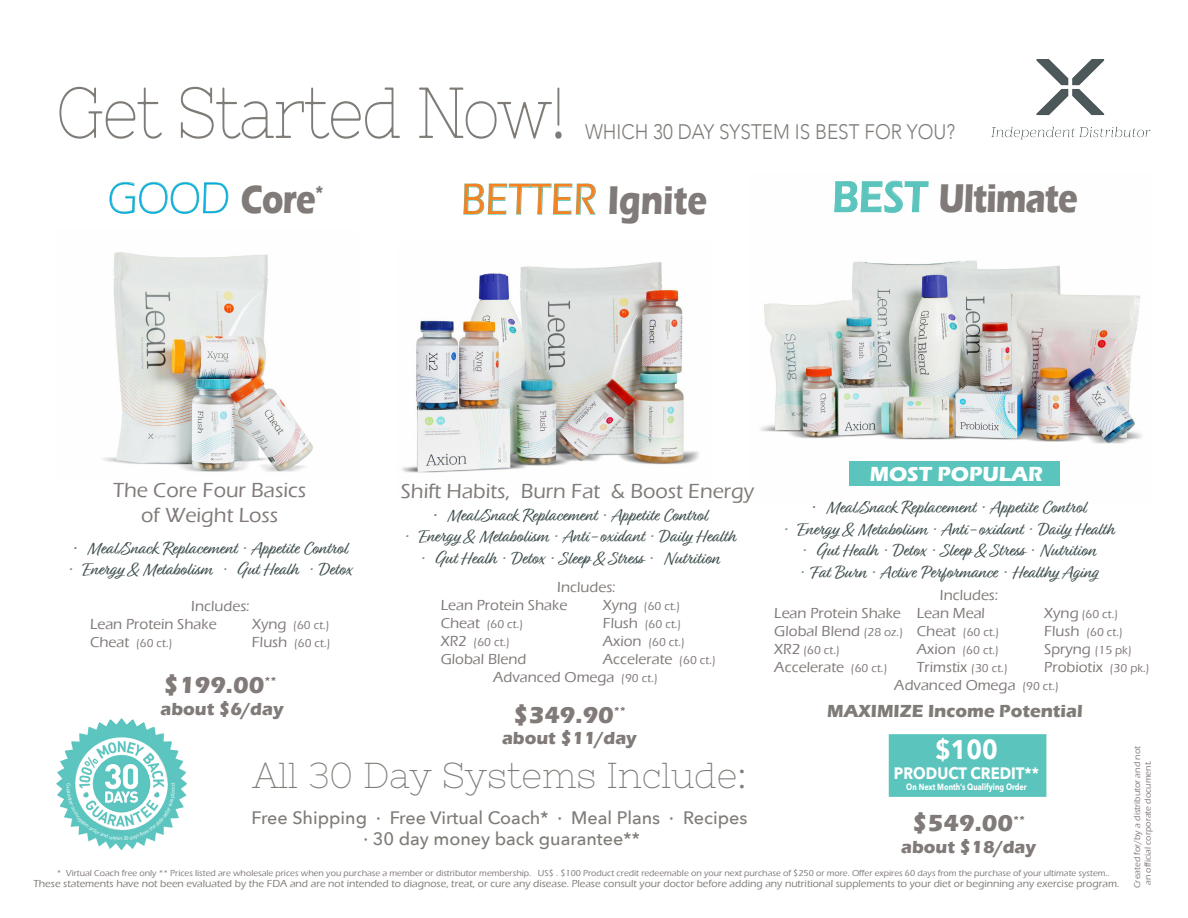
<style>
.page{position:relative;width:1188px;height:918px;background:#fff}
.page>*{position:absolute;margin:0;border:0;box-sizing:border-box;transform-origin:0 0}
.t1{font:72px "Nixie One";letter-spacing:-.025em;color:#7f7b77;scale:.88 1}
.t2{font:500 45px "Eras ITC";color:#f58220;scale:.9 1}
.t3{font:300 45px "Eras ITC";color:#00abe5;scale:.9 1}
.t4{font:700 41.25px "Eras ITC";letter-spacing:-.025em;color:#807a78;scale:.8 1}
.t5{font:36px "Nixie One";color:#7f7b77}
.t6{font:700 27px "Avenir Next";color:#fff;scale:.9 1}
.t7{font:700 24px "Eras ITC";color:#807a78}
.t8{font:500 21px "Eras ITC";color:#807a78}
.t9{font:300 21px "Avenir";color:#7f7b77;scale:.9 1}
.t10{font:700 21px "Eras ITC";color:#fff}
.t11{font:18px "Relation";color:#404f4f}
.t12{font:500 18px "Avenir Next";color:#7f7b77}
.t13{font:700 18px "Eras ITC";color:#807a78}
.t14{font:700 18px "Eras ITC";color:#7f7b77}
.t15{font:700 16.5px "Avenir Next";color:#fff;scale:.9 1}
.t16{font:500 15px "Eras ITC";color:#807a78}
.t17{font:500 12px "Eras ITC";color:#807a78}
.t18{font:500 10.5px "Eras ITC";color:#7f7b77}
.t19{font:500 9px "Eras ITC";color:#807a78}
.t20{font:700 9px "Avenir Next";color:#fff;scale:.8 1}
.t21{font:500 5.4px "Eras ITC";color:#fff;scale:.9 1}
.s1{font-weight:700;font-size:41.25px;color:#807a78}
.s2{font-weight:600;font-size:45px;color:#5ac4bd}
.s3{color:#231f20}
.s4{font-size:15px}
.s5{font-size:12px}
</style>
<div class="page">
<svg style="left:463px;top:183px;width:133px;height:32px"></svg>
<img style="left:991px;top:59px;width:159px;height:81px">
<img style="left:760px;top:260px;width:382px;height:226px">
<img style="left:103px;top:252px;width:210px;height:220px">
<div style="left:850px;top:461px;width:210px;height:24px;background:#5ac4bd"></div>
<svg style="left:109px;top:182px;width:120px;height:32px"></svg>
<svg style="left:834px;top:180px;width:95px;height:33px"></svg>
<img style="left:56px;top:718px;width:131px;height:133px">
<img style="left:402px;top:262px;width:297px;height:211px">
<div style="left:889px;top:734px;width:157px;height:63px;background:#5ac4bd;border:2px solid #5ac4bd"></div>
<svg style="left:67px;top:783px;width:108px;height:57px"></svg>
<p class="t1" style="left:56px;top:72px;width:583px">Get Started Now!</p>
<p class="t9" style="left:585px;top:119px;width:413px">WHICH 30 DAY SYSTEM IS BEST FOR YOU?</p>
<p class="t3" style="left:108px;top:173px;width:241px">GOOD <span class="s1">Core</span><sup>*</sup></p>
<p class="t4" style="left:832px;top:174px;width:308px"><span class="s2">BEST</span> Ultimate</p>
<p class="t2" style="left:461px;top:174px;width:275px">BETTER <span class="s1">Ignite</span></p>
<p class="t10" style="left:870px;top:462px;width:175px">MOST POPULAR</p>
<p class="t8" style="left:113px;top:478px;width:195px">The Core Four Basics</p>
<p class="t8" style="left:141px;top:503px;width:138px">of Weight Loss</p>
<p class="t11" style="left:72px;top:538px;width:277px"><span class="s3">·</span> Meal/Snack Replacement · Appetite Control</p>
<p class="t11" style="left:68px;top:559px;width:285px">· Energy &amp; Metabolism · Gut Healh · Detox</p>
<p class="t8" style="left:401px;top:479px;width:355px">Shift Habits, Burn Fat &amp; Boost Energy</p>
<p class="t11" style="left:432px;top:505px;width:277px"><span class="s3">·</span> Meal/Snack Replacement · Appetite Control</p>
<p class="t11" style="left:404px;top:526px;width:332px">· Energy &amp; Metabolism · Anti-oxidant · Daily Health</p>
<p class="t11" style="left:420px;top:548px;width:301px">· Gut Healh · Detox · Sleep &amp; Stress · Nutrition</p>
<p class="t11" style="left:811px;top:497px;width:277px"><span class="s3">·</span> Meal/Snack Replacement · Appetite Control</p>
<p class="t11" style="left:783px;top:519px;width:332px">· Energy &amp; Metabolism · Anti-oxidant · Daily Health</p>
<p class="t11" style="left:802px;top:540px;width:295px">· Gut Healh · Detox · Sleep &amp; Stress · Nutrition</p>
<p class="t11" style="left:799px;top:562px;width:300px">· Fat Burn · Active Performance · Healthy Aging</p>
<p class="t16" style="left:557px;top:579px;width:60px">Includes:</p>
<p class="t16" style="left:441px;top:597px;width:128px">Lean Protein Shake</p>
<p class="t17" style="left:603px;top:600px;width:79px"><span class="s4">Xyng</span> (60 ct.)</p>
<p class="t17" style="left:441px;top:618px;width:84px"><span class="s4">Cheat</span> (60 ct.)</p>
<p class="t17" style="left:603px;top:618px;width:80px"><span class="s4">Flush</span> (60 ct.)</p>
<p class="t17" style="left:441px;top:636px;width:71px"><span class="s4">XR2</span> (60 ct.)</p>
<p class="t17" style="left:603px;top:636px;width:84px"><span class="s4">Axion</span> (60 ct.)</p>
<p class="t16" style="left:441px;top:651px;width:87px">Global Blend</p>
<p class="t16" style="left:603px;top:651px;width:115px">Accelerate <span class="s5">(60 ct.)</span></p>
<p class="t16" style="left:493px;top:669px;width:166px">Advanced Omega <span class="s5">(90 ct.)</span></p>
<p class="t7" style="left:513px;top:701px;width:114px">$349.90<sup>**</sup></p>
<p class="t13" style="left:502px;top:728px;width:136px">about $11/day</p>
<p class="t16" style="left:940px;top:586px;width:60px">Includes:</p>
<p class="t16" style="left:774px;top:604px;width:212px">Lean Protein Shake Lean Meal</p>
<p class="t17" style="left:1044px;top:607px;width:76px"><span class="s4">Xyng</span> (60 ct.)</p>
<p class="t16" style="left:774px;top:622px;width:227px">Global Blend <span class="s5">(28 oz.)</span> Cheat <span class="s5">(60 ct.)</span></p>
<p class="t17" style="left:1044px;top:625px;width:80px"><span class="s4">Flush</span> (60 ct.)</p>
<p class="t17" style="left:774px;top:643px;width:67px"><span class="s4">XR2</span> (60 ct.)</p>
<p class="t17" style="left:917px;top:643px;width:84px"><span class="s4">Axion</span> (60 ct.)</p>
<p class="t16" style="left:1044px;top:640px;width:89px">Spryng <span class="s5">(15 pk)</span></p>
<p class="t16" style="left:774px;top:658px;width:115px">Accelerate <span class="s5">(60 ct.)</span></p>
<p class="t16" style="left:917px;top:658px;width:93px">Trimstix <span class="s5">(30 ct.)</span></p>
<p class="t16" style="left:1044px;top:658px;width:107px">Probiotix <span class="s5">(30 pk.)</span></p>
<p class="t16" style="left:894px;top:676px;width:166px">Advanced Omega <span class="s5">(90 ct.)</span></p>
<p class="t16" style="left:191px;top:598px;width:60px">Includes:</p>
<p class="t16" style="left:90px;top:616px;width:128px">Lean Protein Shake</p>
<p class="t17" style="left:252px;top:619px;width:79px"><span class="s4">Xyng</span> (60 ct.)</p>
<p class="t17" style="left:90px;top:637px;width:84px"><span class="s4">Cheat</span> (60 ct.)</p>
<p class="t17" style="left:252px;top:637px;width:80px"><span class="s4">Flush</span> (60 ct.)</p>
<p class="t7" style="left:163px;top:671px;width:114px">$199.00<sup>**</sup></p>
<p class="t13" style="left:161px;top:698px;width:125px">about $6/day</p>
<p class="t14" style="left:827px;top:701px;width:257px">MAXIMIZE Income Potential</p>
<p class="t6" style="left:935px;top:727px;width:71px">$100</p>
<p class="t15" style="left:894px;top:759px;width:163px">PRODUCT CREDIT**</p>
<p class="t20" style="left:906px;top:779px;width:152px">On Next Month’s Qualifying Order</p>
<p class="t19" style="left:1132px;top:888px;width:144px;rotate:-90deg">Created for/by a distributor and not</p>
<p class="t19" style="left:1143px;top:885px;width:126px;rotate:-90deg">an official corporate document.</p>
<p class="t5" style="left:253px;top:754px;width:495px">All 30 Day Systems Include:</p>
<p class="t12" style="left:252px;top:802px;width:497px">Free Shipping · Free Virtual Coach* · Meal Plans · Recipes</p>
<p class="t12" style="left:364px;top:824px;width:278px">· 30 day money back guarantee**</p>
<p class="t21" style="left:72px;top:783px;width:6px;rotate:90deg">G</p>
<p class="t7" style="left:912px;top:809px;width:114px">$549.00<sup>**</sup></p>
<p class="t13" style="left:901px;top:836px;width:136px">about $18/day</p>
<p class="t19" style="left:57px;top:868px;width:1054px">* Virtual Coach free only ** Prices listed are wholesale prices when you purchase a member or distributor membership. US$ . $100 Product credit redeemable on your next purchase of $250 or more. Offer expires 60 days from the purchase of your ultimate system..</p>
<p class="t18" style="left:33px;top:877px;width:1087px">These statements have not been evaluated by the FDA and are not intended to diagnose, treat, or cure any disease. Please consult your doctor before adding any nutritional supplements to your diet or beginning any exercise program.</p>
</div>
